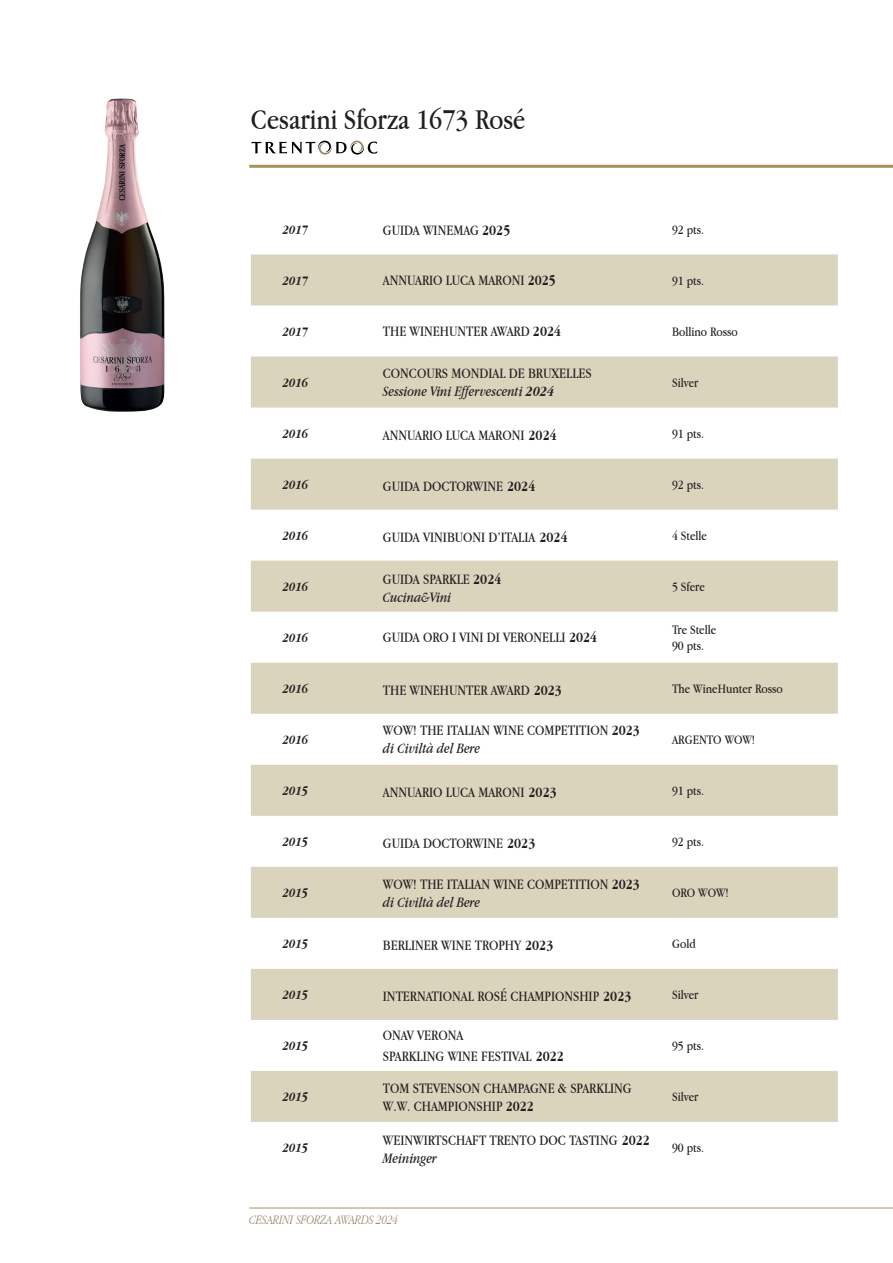
<style>
.page{position:relative;width:893px;height:1263px;background:#fff}
.page>*{position:absolute;margin:0;border:0;box-sizing:border-box;transform-origin:0 0}
.t1{font:30px "Apple Garamond";color:#231f20}
.t2{font:15px/18px "Apple Garamond";color:#231f20}
.t3{font:13.5px/16.2px "Apple Garamond";color:#231f20}
.t4{font:italic 700 13.5px "Apple Garamond";color:#231f20}
.t5{font:italic 300 13.5px "Apple Garamond";color:#9b8d71}
.s1{font-weight:700}
.s2{font-style:italic}
.s3{font-weight:700;font-style:italic}
</style>
<div class="page">
<hr style="left:249px;top:1208px;width:644px;height:1px;background:#a4925e">
<hr style="left:249px;top:165px;width:644px;height:3px;background:#a4925e">
<svg style="left:251px;top:254px;width:587px;height:868px;fill:#dad4bd"></svg>
<img style="left:80px;top:98px;width:85px;height:314px">
<svg style="left:251px;top:141px;width:126px;height:14px"></svg>
<h1 class="t1" style="left:251px;top:101px;width:276px">Cesarini Sforza 1673 Rosé</h1>
<p class="t4" style="left:283px;top:222px;width:27px">2017</p>
<p class="t2" style="left:383px;top:220px;width:129px">GUIDA WINEMAG <span class="s1">2025</span></p>
<p class="t3" style="left:672px;top:221px;width:34px">92 pts.</p>
<p class="t4" style="left:283px;top:272px;width:27px">2017</p>
<p class="t2" style="left:383px;top:271px;width:175px">ANNUARIO LUCA MARONI <span class="s1">2025</span></p>
<p class="t3" style="left:672px;top:272px;width:34px">91 pts.</p>
<p class="t4" style="left:283px;top:323px;width:27px">2017</p>
<p class="t2" style="left:383px;top:322px;width:180px">THE WINEHUNTER AWARD <span class="s1">2024</span></p>
<p class="t3" style="left:672px;top:323px;width:67px">Bollino Rosso</p>
<p class="t4" style="left:283px;top:374px;width:27px">2016</p>
<p class="t2" style="left:383px;top:364px;width:210px">CONCOURS MONDIAL DE BRUXELLES<br><span class="s2">Sessione Vini Effervescenti</span> <span class="s3">2024</span></p>
<p class="t3" style="left:672px;top:374px;width:28px">Silver</p>
<p class="t4" style="left:283px;top:425px;width:27px">2016</p>
<p class="t2" style="left:383px;top:425px;width:175px">ANNUARIO LUCA MARONI <span class="s1">2024</span></p>
<p class="t3" style="left:672px;top:425px;width:34px">91 pts.</p>
<p class="t4" style="left:283px;top:476px;width:27px">2016</p>
<p class="t2" style="left:383px;top:476px;width:154px">GUIDA DOCTORWINE <span class="s1">2024</span></p>
<p class="t3" style="left:672px;top:476px;width:34px">92 pts.</p>
<p class="t4" style="left:283px;top:527px;width:27px">2016</p>
<p class="t2" style="left:383px;top:527px;width:186px">GUIDA VINIBUONI D’ITALIA <span class="s1">2024</span></p>
<p class="t3" style="left:672px;top:527px;width:37px">4 Stelle</p>
<p class="t4" style="left:283px;top:578px;width:27px">2016</p>
<p class="t2" style="left:383px;top:570px;width:120px">GUIDA SPARKLE <span class="s1">2024<br></span><span class="s2">Cucina&amp;Vini</span></p>
<p class="t3" style="left:672px;top:578px;width:34px">5 Sfere</p>
<p class="t4" style="left:283px;top:629px;width:27px">2016</p>
<p class="t2" style="left:383px;top:628px;width:216px">GUIDA ORO I VINI DI VERONELLI <span class="s1">2024</span></p>
<p class="t3" style="left:672px;top:621px;width:46px">Tre Stelle<br>90 pts.</p>
<p class="t4" style="left:283px;top:680px;width:27px">2016</p>
<p class="t2" style="left:383px;top:681px;width:181px">THE WINEHUNTER AWARD <span class="s1">2023</span></p>
<p class="t3" style="left:672px;top:680px;width:112px">The WineHunter Rosso</p>
<p class="t4" style="left:283px;top:731px;width:27px">2016</p>
<p class="t2" style="left:383px;top:721px;width:259px">WOW! THE ITALIAN WINE COMPETITION <span class="s1">2023 </span><span class="s2">di Civiltà del Bere</span></p>
<p class="t3" style="left:672px;top:731px;width:85px">ARGENTO WOW!</p>
<p class="t4" style="left:283px;top:782px;width:27px">2015</p>
<p class="t2" style="left:383px;top:783px;width:175px">ANNUARIO LUCA MARONI <span class="s1">2023</span></p>
<p class="t3" style="left:672px;top:782px;width:34px">91 pts.</p>
<p class="t4" style="left:283px;top:833px;width:27px">2015</p>
<p class="t2" style="left:383px;top:834px;width:154px">GUIDA DOCTORWINE <span class="s1">2023</span></p>
<p class="t3" style="left:672px;top:833px;width:34px">92 pts.</p>
<p class="t4" style="left:283px;top:884px;width:27px">2015</p>
<p class="t2" style="left:383px;top:874px;width:259px">WOW! THE ITALIAN WINE COMPETITION <span class="s1">2023 </span><span class="s2">di Civiltà del Bere</span></p>
<p class="t3" style="left:672px;top:884px;width:58px">ORO WOW!</p>
<p class="t4" style="left:283px;top:936px;width:27px">2015</p>
<p class="t2" style="left:383px;top:936px;width:172px">BERLINER WINE TROPHY <span class="s1">2023</span></p>
<p class="t3" style="left:672px;top:935px;width:25px">Gold</p>
<p class="t4" style="left:283px;top:987px;width:27px">2015</p>
<p class="t2" style="left:383px;top:987px;width:250px">INTERNATIONAL ROSÉ CHAMPIONSHIP <span class="s1">2023</span></p>
<p class="t3" style="left:672px;top:986px;width:28px">Silver</p>
<p class="t4" style="left:283px;top:1038px;width:27px">2015</p>
<p class="t2" style="left:383px;top:1024px;width:182px;line-height:21.6px">ONAV VERONA<br>SPARKLING WINE FESTIVAL <span class="s1">2022</span></p>
<p class="t3" style="left:672px;top:1037px;width:34px">95 pts.</p>
<p class="t4" style="left:283px;top:1089px;width:27px">2015</p>
<p class="t2" style="left:383px;top:1078px;width:250px">TOM STEVENSON CHAMPAGNE &amp; SPARKLING<br>W.W. CHAMPIONSHIP <span class="s1">2022</span></p>
<p class="t3" style="left:672px;top:1088px;width:28px">Silver</p>
<p class="t4" style="left:283px;top:1140px;width:27px">2015</p>
<p class="t2" style="left:383px;top:1131px;width:268px">WEINWIRTSCHAFT TRENTO DOC TASTING <span class="s1">2022<br></span><span class="s2">Meininger</span></p>
<p class="t3" style="left:672px;top:1139px;width:34px">90 pts.</p>
<p class="t5" style="left:249px;top:1212px;width:150px">CESARINI SFORZA AWARDS 2024</p>
</div>
